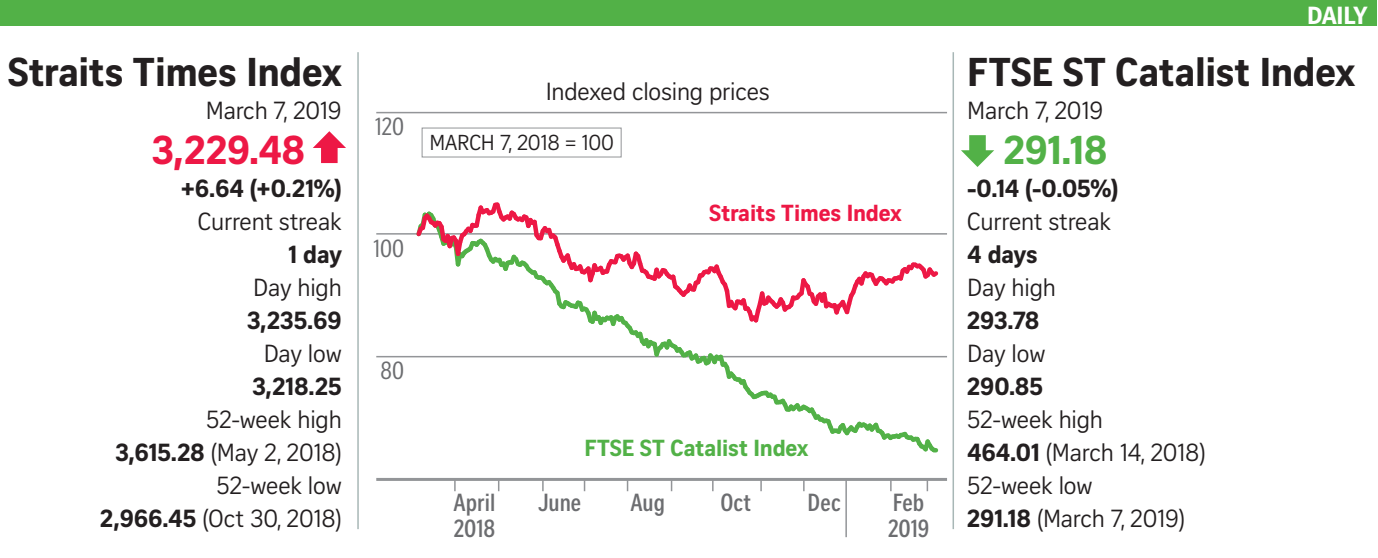
<style>
.page{position:relative;width:1378px;height:558px;background:#fff}
.page>*{position:absolute;margin:0;border:0;box-sizing:border-box;transform-origin:0 0}
.t1{font:700 39px "Curator Serp Text";letter-spacing:-.01em;color:#231f20}
.t2{font:700 39px "Curator Serp Text";color:#ed1845}
.t3{font:700 39px "Curator Serp Text";color:#52b147}
.t4{font:24px/33px "Curator Serp Text";letter-spacing:-.01em;color:#231f20;text-align:right}
.t5{font:700 24px "Curator Serp Text";letter-spacing:-.01em;color:#231f20}
.t6{font:700 24px/25.5px "Curator Head Cond ST Semi";color:#6c6d70}
.t7{font:24px "Curator Head Cond ST Regular";color:#6c6d70}
.t8{font:700 24px "Curator Serp Text";letter-spacing:-.02em;color:#fff}
.t9{font:22.5px "Curator Head ST Bold";letter-spacing:-.01em;color:#52b147}
.t10{font:22.5px "Curator Head ST Bold";letter-spacing:-.01em;color:#ed1845}
.t11{font:21px "Curator Serp Text";letter-spacing:-.01em;color:#231f20}
.s1{font-weight:700}
</style>
<div class="page">
<div style="left:0;top:0;width:1376px;height:26px;background:#52b147"></div>
<svg style="left:961px;top:135px;width:33px;height:32px"></svg>
<div style="left:422px;top:127px;width:199px;height:30px;background:#fff;border:1px solid #939598"></div>
<hr style="left:357px;top:52px;width:2px;height:476px;background:#a8b7b6">
<hr style="left:952px;top:52px;width:2px;height:476px;background:#a8b7b6">
<hr style="left:376px;top:477px;width:571px;height:3px;background:#939598">
<hr style="left:376px;top:355px;width:571px;height:2px;background:#939598">
<hr style="left:376px;top:233px;width:571px;height:1px;background:#939598">
<hr style="left:376px;top:112px;width:571px;height:1px;background:#939598">
<svg style="left:413px;top:202px;width:529px;height:251px"></svg>
<hr style="left:845px;top:478px;width:2px;height:58px;background:#939598">
<svg style="left:454px;top:480px;width:2px;height:10px"></svg>
<svg style="left:542px;top:480px;width:2px;height:10px"></svg>
<svg style="left:926px;top:480px;width:2px;height:10px"></svg>
<svg style="left:760px;top:480px;width:2px;height:10px"></svg>
<svg style="left:313px;top:131px;width:33px;height:32px"></svg>
<h1 class="t1" style="left:8px;top:48px;width:335px">Straits Times Index</h1>
<p class="t4" style="left:206px;top:93px;width:137px">March 7, 2019</p>
<h1 class="t2" style="left:151px;top:126px;width:155px">3,229.48</h1>
<p class="t5" style="left:181px;top:173px;width:162px">+6.64 (+0.21%)</p>
<p class="t4" style="left:198px;top:204px;width:145px">Current streak</p>
<p class="t5" style="left:288px;top:239px;width:55px">1 day</p>
<p class="t4" style="left:253px;top:270px;width:90px">Day high</p>
<p class="t5" style="left:247px;top:305px;width:97px">3,235.69</p>
<p class="t4" style="left:264px;top:336px;width:80px">Day low</p>
<p class="t5" style="left:252px;top:371px;width:91px">3,218.25</p>
<p class="t4" style="left:100px;top:402px;width:243px">52-week high<br><span class="s1">3,615.28</span> (May 2, 2018)<br>52-week low<br><span class="s1">2,966.45</span> (Oct 30, 2018)</p>
<p class="t7" style="left:375px;top:114px;width:30px">120</p>
<p class="t7" style="left:374px;top:235px;width:32px">100</p>
<p class="t4" style="left:546px;top:75px;width:226px">Indexed closing prices</p>
<p class="t11" style="left:430px;top:130px;width:186px">MARCH 7, 2018 = 100</p>
<p class="t10" style="left:709px;top:199px;width:194px">Straits Times Index</p>
<p class="t7" style="left:380px;top:357px;width:25px">80</p>
<p class="t9" style="left:584px;top:433px;width:226px">FTSE ST Catalist Index</p>
<p class="t6" style="left:453px;top:490px;width:43px">April<br>2018</p>
<p class="t6" style="left:538px;top:490px;width:45px">June</p>
<p class="t6" style="left:630px;top:490px;width:36px">Aug</p>
<p class="t6" style="left:720px;top:490px;width:32px">Oct</p>
<p class="t6" style="left:807px;top:490px;width:35px">Dec</p>
<p class="t6" style="left:888px;top:490px;width:43px">Feb<br>2019</p>
<p class="t8" style="left:1307px;top:1px;width:62px">DAILY</p>
<h1 class="t1" style="left:967px;top:48px;width:389px">FTSE ST Catalist Index</h1>
<p class="t4" style="left:967px;top:93px;width:137px">March 7, 2019</p>
<h1 class="t3" style="left:1004px;top:126px;width:105px">291.18</h1>
<p class="t5" style="left:967px;top:173px;width:153px">-0.14 (-0.05%)</p>
<p class="t4" style="left:967px;top:204px;width:145px">Current streak</p>
<p class="t5" style="left:967px;top:239px;width:72px">4 days</p>
<p class="t4" style="left:967px;top:270px;width:90px">Day high</p>
<p class="t5" style="left:967px;top:305px;width:74px">293.78</p>
<p class="t4" style="left:967px;top:336px;width:80px">Day low</p>
<p class="t5" style="left:967px;top:371px;width:77px">290.85</p>
<p class="t4" style="left:967px;top:402px;width:240px;text-align:left">52-week high<br><span class="s1">464.01</span> (March 14, 2018)<br>52-week low<br><span class="s1">291.18</span> (March 7, 2019)</p>
</div>
